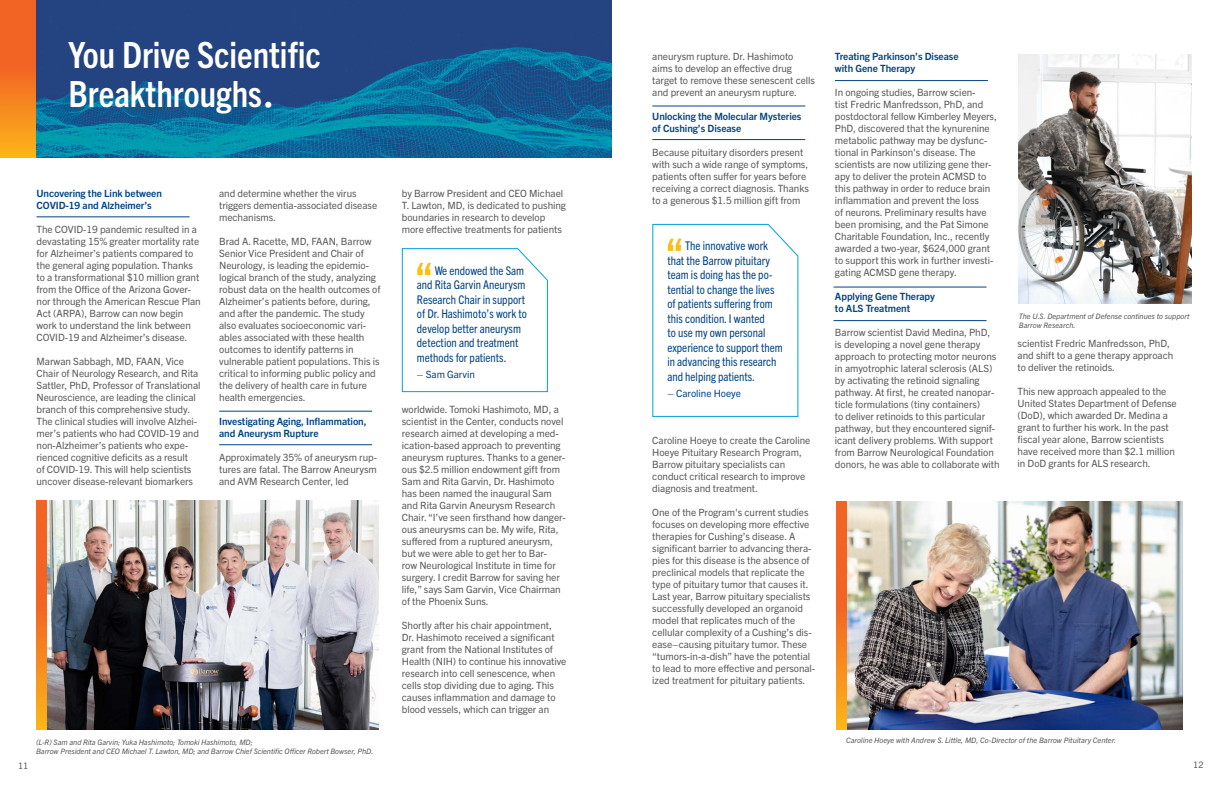
<style>
.page{position:relative;width:1224px;height:792px;background:#fff}
.page>*{position:absolute;margin:0;border:0;box-sizing:border-box;transform-origin:0 0}
.t1{font:700 condensed 36.2px/38.5px "Trade Gothic Next LT Pro";color:#fff}
.t2{font:condensed 12px/14.5px "Trade Gothic Next LT Pro";color:#014386}
.t3{font:10px/12px "Trade Gothic Next LT Pro";letter-spacing:-.005em;color:#58595b}
.t4{font:700 10px/12px "Trade Gothic Next LT Pro";letter-spacing:-.005em;color:#014386}
.t5{font:10px "Trade Gothic Next LT Pro";letter-spacing:-.005em;color:#014386}
.t6{font:9px "Trade Gothic Next LT Pro";color:#58595b}
.t7{font:italic 7.5px/9px "Trade Gothic Next LT Pro";letter-spacing:-.005em;color:#58595b}
.s1{font-family:"American Typewriter";font-weight:400;font-stretch:normal;font-size:48.5px}
</style>
<div class="page">
<img style="left:36px;top:0;width:576px;height:158px">
<svg style="left:0;top:0;width:36px;height:158px;background:#f47c20"></svg>
<img style="left:47px;top:501px;width:332px;height:228px">
<svg style="left:36px;top:501px;width:11px;height:228px;background:#f47a20"></svg>
<svg style="left:401px;top:248px;width:147px;height:145px"></svg>
<hr style="left:37px;top:217px;width:153px;height:1px;background:#014386">
<hr style="left:219px;top:444px;width:153px;height:1px;background:#014386">
<hr style="left:219px;top:411px;width:153px;height:1px;background:#014386">
<img style="left:847px;top:502px;width:335px;height:227px">
<svg style="left:836px;top:502px;width:11px;height:227px;background:#f47a20"></svg>
<svg style="left:652px;top:223px;width:147px;height:194px"></svg>
<hr style="left:652px;top:139px;width:153px;height:1px;background:#014386">
<hr style="left:652px;top:106px;width:153px;height:1px;background:#014386">
<hr style="left:835px;top:80px;width:153px;height:1px;background:#014386">
<hr style="left:834px;top:320px;width:153px;height:1px;background:#014386">
<hr style="left:834px;top:287px;width:153px;height:1px;background:#014386">
<img style="left:1018px;top:54px;width:173px;height:250px">
<h1 class="t1" style="left:69px;top:33px;width:254px">You Drive Scientific<br>Breakthroughs<span class="s1">.</span></h1>
<p class="t4" style="left:37px;top:186px;width:127px">Uncovering the Link between<br>COVID-19 and Alzheimer’s</p>
<p class="t3" style="left:37px;top:222px;width:166px">The COVID-19 pandemic resulted in a devastating 15% greater mortality rate for Alzheimer’s patients compared to the general aging population. Thanks to a transformational $10 million grant from the Office of the Arizona Gover&shy;nor through the American Rescue Plan Act (ARPA), Barrow can now begin work to understand the link between COVID-19 and Alzheimer’s disease.</p>
<p class="t3" style="left:37px;top:354px;width:166px">Marwan Sabbagh, MD, FAAN, Vice Chair of Neurology Research, and Rita Sattler, PhD, Professor of Translational Neuroscience, are leading the clinical branch of this comprehensive study.<br>The clinical studies will involve Alzhei&shy;mer’s patients who had COVID-19 and non-Alzheimer’s patients who expe&shy;rienced cognitive deficits as a result<br>of COVID-19. This will help scientists uncover disease-relevant biomarkers</p>
<p class="t3" style="left:219px;top:186px;width:160px">and determine whether the virus triggers dementia-associated disease mechanisms.</p>
<p class="t3" style="left:219px;top:234px;width:163px">Brad A. Racette, MD, FAAN, Barrow Senior Vice President and Chair of Neurology, is leading the epidemio&shy;logical branch of the study, analyzing robust data on the health outcomes of Alzheimer’s patients before, during, and after the pandemic. The study also evaluates socioeconomic vari&shy;ables associated with these health outcomes to identify patterns in vulnerable patient populations. This is critical to informing public policy and the delivery of health care in future health emergencies.</p>
<p class="t4" style="left:219px;top:414px;width:149px">Investigating Aging, Inflammation, and Aneurysm Rupture</p>
<p class="t3" style="left:219px;top:450px;width:159px;text-align:justify">Approximately 35% of aneurysm rup&shy;tures are fatal. The Barrow Aneurysm and AVM Research Center, led</p>
<p class="t6" style="left:18px;top:760px;width:12px">11</p>
<p class="t7" style="left:36px;top:737px;width:339px">(L-R) Sam and Rita Garvin; Yuka Hashimoto; Tomoki Hashimoto, MD;<br>Barrow President and CEO Michael T. Lawton, MD; and Barrow Chief Scientific Officer Robert Bowser, PhD.</p>
<p class="t3" style="left:402px;top:186px;width:166px">by Barrow President and CEO Michael T. Lawton, MD, is dedicated to pushing boundaries in research to develop more effective treatments for patients</p>
<p class="t2" style="left:417px;top:263px;width:112px;text-indent:18px">We endowed the Sam and Rita Garvin Aneurysm<br>Research Chair in support of Dr. Hashimoto’s work to develop better aneurysm detection and treatment methods for patients.</p>
<p class="t5" style="left:417px;top:367px;width:60px">– Sam Garvin</p>
<p class="t3" style="left:402px;top:402px;width:165px">worldwide. Tomoki Hashimoto, MD, a scientist in the Center, conducts novel research aimed at developing a med&shy;ication-based approach to preventing aneurysm ruptures. Thanks to a gener&shy;ous $2.5 million endowment gift from Sam and Rita Garvin, Dr. Hashimoto has been named the inaugural Sam and Rita Garvin Aneurysm Research Chair. “I’ve seen firsthand how danger&shy;ous aneurysms can be. My wife, Rita, suffered from a ruptured aneurysm, but we were able to get her to Bar-<br>row Neurological Institute in time for surgery. I credit Barrow for saving her life,” says Sam Garvin, Vice Chairman of the Phoenix Suns.</p>
<p class="t3" style="left:402px;top:618px;width:166px">Shortly after his chair appointment, Dr. Hashimoto received a significant grant from the National Institutes of Health (NIH) to continue his innovative research into cell senescence, when cells stop dividing due to aging. This causes inflammation and damage to blood vessels, which can trigger an</p>
<p class="t3" style="left:652px;top:50px;width:164px">aneurysm rupture. Dr. Hashimoto aims to develop an effective drug target to remove these senescent cells and prevent an aneurysm rupture.</p>
<p class="t4" style="left:652px;top:110px;width:151px">Unlocking the Molecular Mysteries of Cushing’s Disease</p>
<p class="t3" style="left:652px;top:146px;width:158px">Because pituitary disorders present with such a wide range of symptoms, patients often suffer for years before receiving a correct diagnosis. Thanks to a generous $1.5 million gift from</p>
<p class="t2" style="left:667px;top:238px;width:117px;text-indent:18px">The innovative work that the Barrow pituitary team is doing has the po&shy;tential to change the lives of patients suffering from this condition. I wanted<br>to use my own personal experience to support them in advancing this research and helping patients.</p>
<p class="t5" style="left:667px;top:386px;width:75px">– Caroline Hoeye</p>
<p class="t3" style="left:652px;top:434px;width:160px">Caroline Hoeye to create the Caroline Hoeye Pituitary Research Program, Barrow pituitary specialists can conduct critical research to improve diagnosis and treatment.</p>
<p class="t3" style="left:652px;top:506px;width:164px">One of the Program's current studies focuses on developing more effective therapies for Cushing’s disease. A significant barrier to advancing thera&shy;pies for this disease is the absence of preclinical models that replicate the type of pituitary tumor that causes it.<br>Last year, Barrow pituitary specialists successfully developed an organoid model that replicates much of the cellular complexity of a Cushing’s dis&shy;ease–causing pituitary tumor. These “tumors-in-a-dish” have the potential to lead to more effective and personal&shy;ized treatment for pituitary patients.</p>
<p class="t4" style="left:835px;top:50px;width:125px">Treating Parkinson’s Disease with Gene Therapy</p>
<p class="t3" style="left:835px;top:86px;width:163px">In ongoing studies, Barrow scien-<br>tist Fredric Manfredsson, PhD, and postdoctoral fellow Kimberley Meyers, PhD, discovered that the kynurenine metabolic pathway may be dysfunc&shy;tional in Parkinson's disease. The scientists are now utilizing gene ther&shy;apy to deliver the protein ACMSD to this pathway in order to reduce brain inflammation and prevent the loss<br>of neurons. Preliminary results have been promising, and the Pat Simone Charitable Foundation, Inc., recently awarded a two-year, $624,000 grant to support this work in further investi&shy;gating ACMSD gene therapy.</p>
<p class="t4" style="left:835px;top:290px;width:101px">Applying Gene Therapy to ALS Treatment</p>
<p class="t3" style="left:835px;top:326px;width:166px">Barrow scientist David Medina, PhD, is developing a novel gene therapy approach to protecting motor neurons in amyotrophic lateral sclerosis (ALS) by activating the retinoid signaling pathway. At first, he created nanopar&shy;ticle formulations (tiny containers)<br>to deliver retinoids to this particular pathway, but they encountered signif&shy;icant delivery problems. With support from Barrow Neurological Foundation donors, he was able to collaborate with</p>
<p class="t3" style="left:1018px;top:337px;width:157px">scientist Fredric Manfredsson, PhD, and shift to a gene therapy approach to deliver the retinoids.</p>
<p class="t7" style="left:1019px;top:311px;width:172px">The U.S. Department of Defense continues to support<br>Barrow Research.</p>
<p class="t3" style="left:1018px;top:385px;width:161px">This new approach appealed to the United States Department of Defense (DoD), which awarded Dr. Medina a grant to further his work. In the past fiscal year alone, Barrow scientists have received more than $2.1 million in DoD grants for ALS research.</p>
<p class="t7" style="left:846px;top:736px;width:272px">Caroline Hoeye with Andrew S. Little, MD, Co-Director of the Barrow Pituitary Center.</p>
<p class="t6" style="left:1193px;top:759px;width:12px">12</p>
</div>
